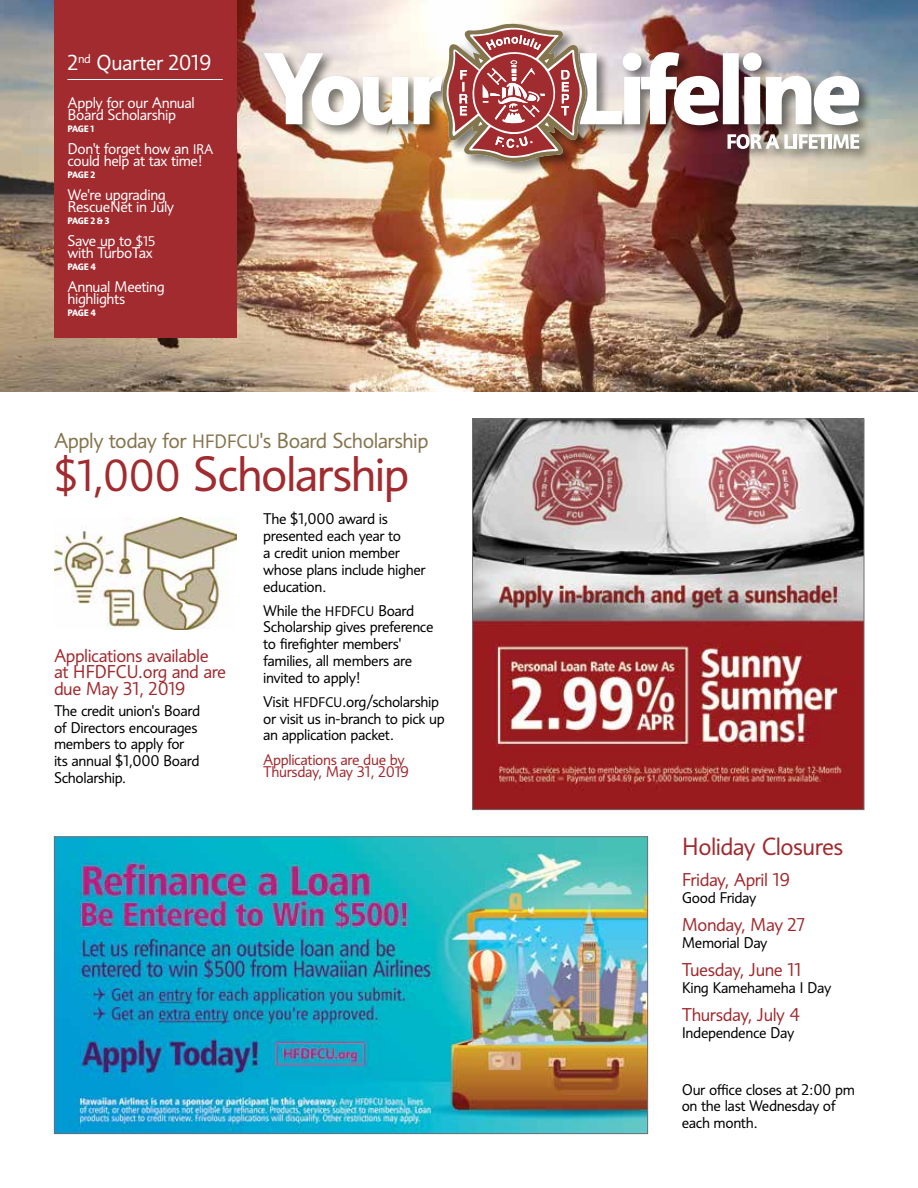
<style>
.page{position:relative;width:918px;height:1188px;background:#fff}
.page>*{position:absolute;margin:0;border:0;box-sizing:border-box;transform-origin:0 0}
.t1{font:48px "Informa Pro";letter-spacing:-.035em;color:#a12b2f}
.t2{font:24px "Informa Pro";letter-spacing:-.025em;color:#a12b2f}
.t3{font:21px "Informa Pro";letter-spacing:-.025em;color:#85754e}
.t4{font:21px "Informa Pro";letter-spacing:-.025em;color:#fff}
.t5{font:18px/16.5px "Informa Pro";letter-spacing:-.025em;color:#a12b2f}
.t6{font:15px/16.8px "Informa Pro";letter-spacing:-.025em;color:#000}
.t7{font:15px/12.1px "Informa Pro";letter-spacing:-.025em;color:#fff}
.t8{font:15px/12.1px "Informa Pro";letter-spacing:-.025em;color:#a12b2f}
.t9{font:700 9px "Informa Pro";letter-spacing:-.045em;color:#fff}
.s1{font-size:13.5px}
.s2{font-size:18.75px}
.s3{font-size:43.5px}
</style>
<div class="page">
<img style="left:474px;top:420px;width:388px;height:388px">
<div style="left:472px;top:418px;width:392px;height:392px;border:1px solid #6d6e71"></div>
<img style="left:56px;top:838px;width:590px;height:294px">
<div style="left:54px;top:836px;width:594px;height:298px;border:1px solid #6d6e71"></div>
<img style="left:0;top:0;width:918px;height:392px">
<div style="left:262px;top:21px;width:610px;height:154px;background:#000;opacity:.5"></div>
<img style="left:264px;top:23px;width:595px;height:140px">
<div style="left:54px;top:0;width:182px;height:338px;background:#a12b2f"></div>
<hr style="left:68px;top:79px;width:155px;height:1px;background:#fff">
<img style="left:54px;top:518px;width:182px;height:112px">
<h3 class="t4" style="left:68px;top:50px;width:146px">2<sup>nd</sup> Quarter 2019</h3>
<p class="t7" style="left:68px;top:96px;width:129px">Apply for our Annual<br>Board Scholarship</p>
<p class="t9" style="left:68px;top:124px;width:28px">PAGE 1</p>
<p class="t7" style="left:68px;top:142px;width:147px">Don't forget how an <span class="s1">IRA </span>could help at tax time!</p>
<p class="t9" style="left:68px;top:170px;width:29px">PAGE 2</p>
<p class="t7" style="left:68px;top:188px;width:108px">We're upgrading<br>RescueNet in July</p>
<p class="t9" style="left:68px;top:216px;width:44px">PAGE 2 &amp; 3</p>
<p class="t7" style="left:67px;top:234px;width:89px">Save up to <span class="s1">$15 </span>with TurboTax</p>
<p class="t9" style="left:68px;top:262px;width:30px">PAGE 4</p>
<p class="t7" style="left:68px;top:280px;width:99px">Annual Meeting highlights</p>
<p class="t9" style="left:68px;top:308px;width:30px">PAGE 4</p>
<h3 class="t3" style="left:54px;top:428px;width:376px">Apply today for <span class="s2">HFDFCU</span>'s Board Scholarship</h3>
<h1 class="t1" style="left:54px;top:445px;width:357px"><span class="s3">$1,000</span> Scholarship</h1>
<p class="t6" style="left:263px;top:511px;width:164px">The $1,000 award is presented each year to<br>a credit union member whose plans include higher education.</p>
<p class="t6" style="left:263px;top:602px;width:172px">While the <span class="s1">HFDFCU</span> Board<br>Scholarship gives preference to firefighter members' families, all members are invited to apply!</p>
<p class="t6" style="left:263px;top:693px;width:183px">Visit <span class="s1">HFDFCU</span>.org/scholarship or visit us in-branch to pick up an application packet.</p>
<p class="t8" style="left:263px;top:753px;width:147px">Applications are due by<br>Thursday, May 31, 2019</p>
<p class="t5" style="left:54px;top:647px;width:174px">Applications available at HFDFCU.org and are due May 31, 2019</p>
<p class="t6" style="left:54px;top:702px;width:148px">The credit union's Board of Directors encourages members to apply for its annual $1,000 Board<br>Scholarship.</p>
<h2 class="t2" style="left:682px;top:832px;width:163px">Holiday Closures</h2>
<p class="t5" style="left:682px;top:872px;width:110px">Friday, April 19</p>
<p class="t6" style="left:682px;top:890px;width:76px">Good Friday</p>
<p class="t5" style="left:682px;top:917px;width:125px">Monday, May 27</p>
<p class="t6" style="left:682px;top:935px;width:87px">Memorial Day</p>
<p class="t5" style="left:682px;top:962px;width:121px">Tuesday, June 11</p>
<p class="t6" style="left:682px;top:980px;width:151px">King Kamehameha I Day</p>
<p class="t5" style="left:682px;top:1007px;width:120px">Thursday, July 4</p>
<p class="t6" style="left:682px;top:1025px;width:114px">Independence Day</p>
<p class="t6" style="left:682px;top:1081px;width:175px">Our office closes at 2:00 pm on the last Wednesday of each month.</p>
</div>
